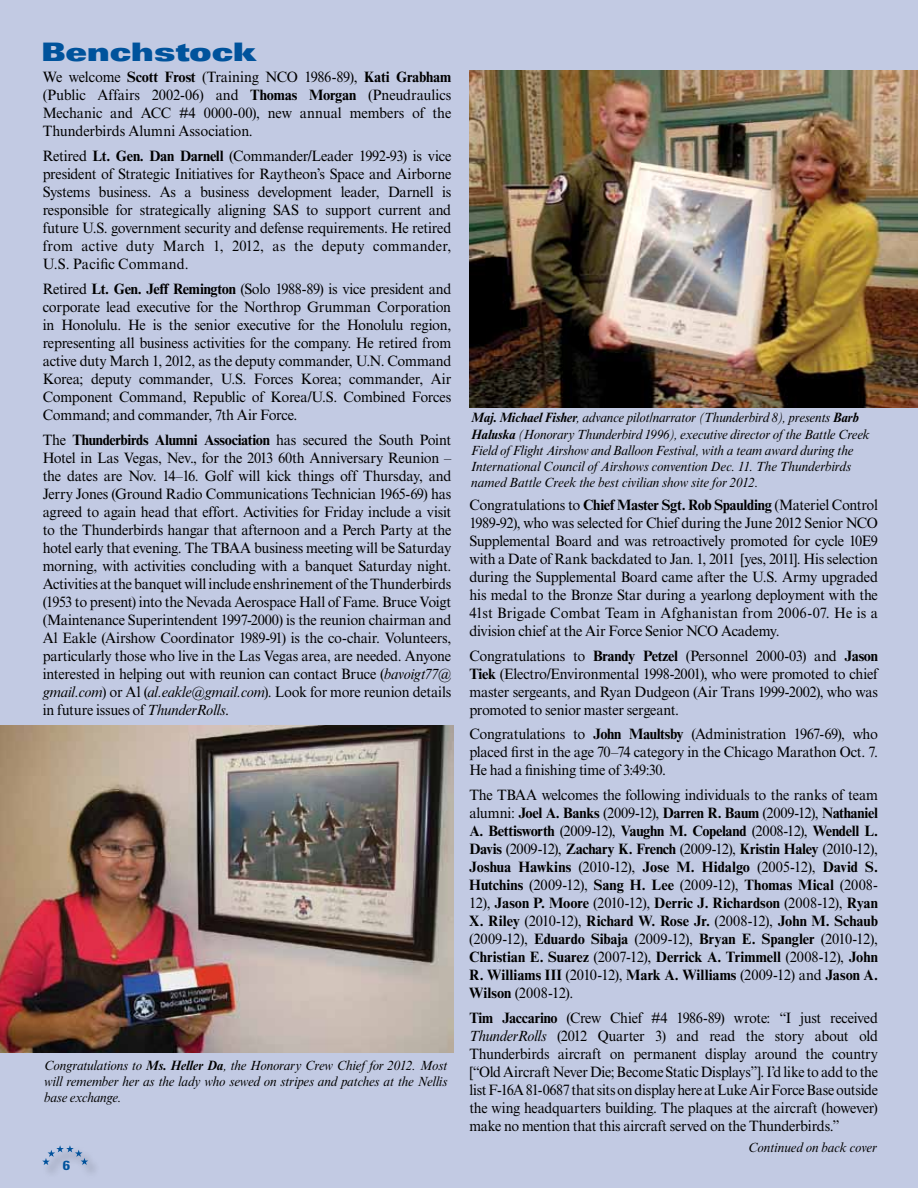
<style>
.page{position:relative;width:918px;height:1188px;background:#c2cae3}
.page>*{position:absolute;margin:0;border:0;box-sizing:border-box;transform-origin:0 0}
.t1{font:25.5px "Univers LT Std X Black Ex";letter-spacing:-.01em;color:#00539c}
.t2{font:15px/18px "Times New Roman MT Std";letter-spacing:-.015em;color:#000;text-align:justify;scale:.96 1}
.t3{font:700 15px/18px "Times New Roman MT Std";color:#000;text-align:justify;scale:.96 1}
.t4{font:15px/18px "Times New Roman MT Std";letter-spacing:-.015em;color:#000;text-align:justify;scale:.95 1}
.t5{font:italic 13.5px/16.2px "Times New Roman MT Std";letter-spacing:-.015em;color:#000;scale:.96 1}
.t6{font:700 condensed 13.2px "Univers LT Std";color:#00539c;scale:1.25 1}
.s1{font-weight:700}
.s2{font-style:italic}
.s3{font-weight:400}
</style>
<div class="page">
<div style="left:42px;top:1145px;width:59px;height:34px;background:#000;opacity:.4"></div>
<svg style="left:42px;top:1145px;width:46px;height:20px"></svg>
<img style="left:470px;top:70px;width:448px;height:338px">
<img style="left:0;top:726px;width:454px;height:326px">
<h1 class="t1" style="left:41px;top:37px;width:217px">Benchstock</h1>
<p class="t2" style="left:43px;top:68px;width:427px">We welcome <span class="s1">Scott Frost</span> (Training NCO 1986-89), <span class="s1">Kati Grabham </span>(Public Affairs 2002-06) and <span class="s1">Thomas Morgan</span> (Pneudraulics Mechanic and ACC #4 0000-00), new annual members of the Thunderbirds Alumni Association.</p>
<p class="t2" style="left:43px;top:147px;width:427px">Retired <span class="s1">Lt. Gen. Dan Darnell</span> (Commander/Leader 1992-93) is vice president of Strategic Initiatives for Raytheon’s Space and Airborne Systems business. As a business development leader, Darnell is responsible for strategically aligning SAS to support current and future U.S. government security and defense requirements. He retired from active duty March 1, 2012, as the deputy commander, U.S. Pacific Command.</p>
<p class="t2" style="left:43px;top:280px;width:427px">Retired <span class="s1">Lt. Gen. Jeff Remington</span> (Solo 1988-89) is vice president and corporate lead executive for the Northrop Grumman Corporation in Honolulu. He is the senior executive for the Honolulu region, representing all business activities for the company. He retired from active duty March 1, 2012, as the deputy commander, U.N. Command Korea; deputy commander, U.S. Forces Korea; commander, Air Component Command, Republic of Korea/U.S. Combined Forces Command; and commander, 7th Air Force.</p>
<p class="t2" style="left:43px;top:431px;width:427px">The <span class="s1">Thunderbirds Alumni Association</span> has secured the South Point Hotel in Las Vegas, Nev., for the 2013 60th Anniversary Reunion – the dates are Nov. 14–16. Golf will kick things off Thursday, and Jerry Jones (Ground Radio Communications Technician 1965-69) has agreed to again head that effort. Activities for Friday include a visit to the Thunderbirds hangar that afternoon and a Perch Party at the hotel early that evening. The TBAA business meeting will be Saturday morning, with activities concluding with a banquet Saturday night.<br>Activities at the banquet will include enshrinement of the Thunderbirds (1953 to present) into the Nevada Aerospace Hall of Fame. Bruce Voigt (Maintenance Superintendent 1997-2000) is the reunion chairman and Al Eakle (Airshow Coordinator 1989-91) is the co-chair. Volunteers, particularly those who live in the Las Vegas area, are needed. Anyone interested in helping out with reunion can contact Bruce (<span class="s2">bavoigt77@ gmail.com</span>) or Al (<span class="s2">al.eakle@gmail.com</span>). Look for more reunion details in future issues of <span class="s2">ThunderRolls</span>.</p>
<p class="t5" style="left:44px;top:1057px;width:421px;text-align:justify">Congratulations to <span class="s1">Ms. Heller Da</span>, the Honorary Crew Chief for 2012. Most will remember her as the lady who sewed on stripes and patches at the Nellis base exchange.</p>
<p class="t6" style="left:63px;top:1158px;width:7px">6</p>
<p class="t5" style="left:471px;top:410px;width:417px"><span class="s1">Maj. Michael Fisher</span>, advance pilot/narrator (Thunderbird 8), presents <span class="s1">Barb Haluska</span> (Honorary Thunderbird 1996), executive director of the Battle Creek Field of Flight Airshow and Balloon Festival, with a team award during the International Council of Airshows convention Dec. 11. The Thunderbirds named Battle Creek the best civilian show site for 2012.</p>
<p class="t2" style="left:469px;top:496px;width:427px">Congratulations to <span class="s1">Chief Master Sgt. Rob Spaulding</span> (Materiel Control 1989-92), who was selected for Chief during the June 2012 Senior NCO Supplemental Board and was retroactively promoted for cycle 10E9 with a Date of Rank backdated to Jan. 1, 2011 [yes, 2011]. His selection during the Supplemental Board came after the U.S. Army upgraded his medal to the Bronze Star during a yearlong deployment with the 41st Brigade Combat Team in Afghanistan from 2006-07. He is a division chief at the Air Force Senior NCO Academy.</p>
<p class="t2" style="left:469px;top:647px;width:427px">Congratulations to <span class="s1">Brandy Petzel</span> (Personnel 2000-03) and <span class="s1">Jason Tiek</span> (Electro/Environmental 1998-2001), who were promoted to chief master sergeants, and Ryan Dudgeon (Air Trans 1999-2002), who was promoted to senior master sergeant.</p>
<p class="t2" style="left:469px;top:725px;width:427px">Congratulations to <span class="s1">John Maultsby</span> (Administration 1967-69), who placed first in the age 70–74 category in the Chicago Marathon Oct. 7.<br>He had a finishing time of 3:49:30.</p>
<p class="t3" style="left:469px;top:786px;width:427px"><span class="s3">The TBAA welcomes the following individuals to the ranks of team alumni:</span> Joel A. Banks <span class="s3">(2009-12),</span> Darren R. Baum <span class="s3">(2009-12),</span> Nathaniel A. Bettisworth <span class="s3">(2009-12),</span> Vaughn M. Copeland <span class="s3">(2008-12),</span> Wendell L.<br>Davis <span class="s3">(2009-12),</span> Zachary K. French <span class="s3">(2009-12),</span> Kristin Haley <span class="s3">(2010-12), </span>Joshua Hawkins <span class="s3">(2010-12),</span> Jose M. Hidalgo <span class="s3">(2005-12),</span> David S.<br>Hutchins <span class="s3">(2009-12),</span> Sang H. Lee <span class="s3">(2009-12),</span> Thomas Mical <span class="s3">(2008- 12),</span> Jason P. Moore <span class="s3">(2010-12),</span> Derric J. Richardson <span class="s3">(2008-12),</span> Ryan X. Riley <span class="s3">(2010-12),</span> Richard W. Rose Jr. <span class="s3">(2008-12),</span> John M. Schaub <span class="s3">(2009-12),</span> Eduardo Sibaja <span class="s3">(2009-12),</span> Bryan E. Spangler <span class="s3">(2010-12), </span>Christian E. Suarez <span class="s3">(2007-12),</span> Derrick A. Trimmell <span class="s3">(2008-12),</span> John R. Williams III <span class="s3">(2010-12),</span> Mark A. Williams <span class="s3">(2009-12) and</span> Jason A.<br>Wilson <span class="s3">(2008-12).</span></p>
<p class="t4" style="left:469px;top:1009px;width:432px"><span class="s1">Tim Jaccarino</span> (Crew Chief #4 1986-89) wrote: “I just received <span class="s2">ThunderRolls</span> (2012 Quarter 3) and read the story about old Thunderbirds aircraft on permanent display around the country [“Old Aircraft Never Die; Become Static Displays”]. I’d like to add to the list F-16A 81-0687 that sits on display here at Luke Air Force Base outside the wing headquarters building. The plaques at the aircraft (however) make no mention that this aircraft served on the Thunderbirds.”</p>
<p class="t5" style="left:748px;top:1139px;width:136px">Continued on back cover</p>
</div>
